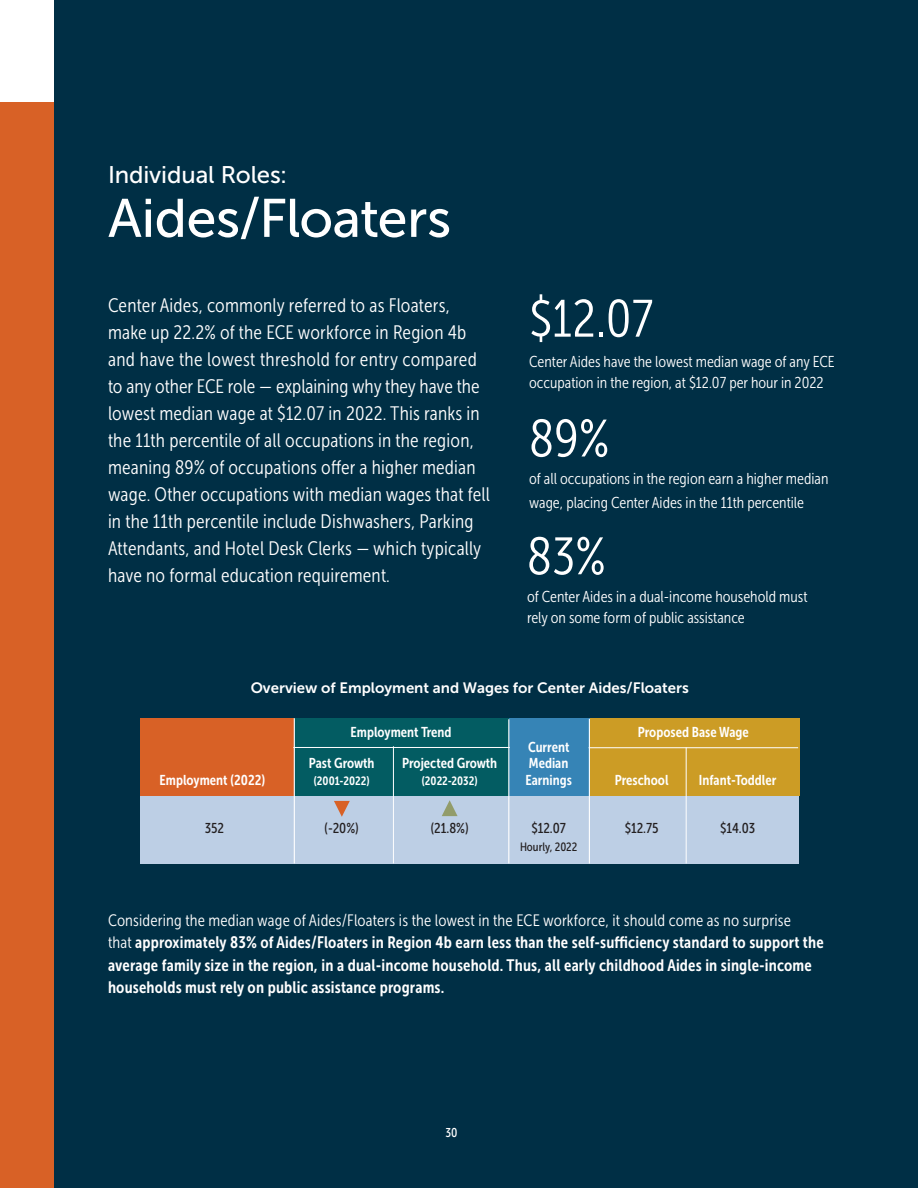
<style>
.page{position:relative;width:918px;height:1188px;background:#fff}
.page>*{position:absolute;margin:0;border:0;box-sizing:border-box;transform-origin:0 0}
.t1{font:54px "Museo Sans 500";letter-spacing:-.01em;color:#fff}
.t2{font:52.5px "Museo Sans Cond 300";color:#fff}
.t3{font:24px "Museo Sans 500";letter-spacing:-.005em;color:#fff}
.t4{font:19.5px/27px "Museo Sans Cond 300";letter-spacing:.01em;color:#fff}
.t5{font:16.5px/22.5px "Museo Sans Cond 700";letter-spacing:.01em;color:#fff}
.t6{font:15.75px/21px "Museo Sans Cond 300";color:#fff}
.t7{font:15px "Museo Sans 700";color:#fff}
.t8{font:14.25px "Museo Sans Cond 700";color:#fff}
.t9{font:14.25px "Museo Sans Cond 500";color:#231f20}
.t10{font:12.75px "Museo Sans Cond 500";color:#fff}
.t11{font:12px "Museo Sans Cond 700";color:#fff}
.t12{font:12px "Museo Sans Cond 500";color:#231f20}
.s1{font-family:"Museo Sans Cond 300"}
</style>
<div class="page">
<div style="left:54px;top:0;width:863px;height:1188px;background:#002f45"></div>
<div style="left:0;top:103px;width:54px;height:1085px;background:#d86126"></div>
<div style="left:140px;top:768px;width:659px;height:95px;background:#bdcfe5"></div>
<div style="left:566px;top:718px;width:233px;height:78px;background:#cc9c25"></div>
<div style="left:505px;top:718px;width:85px;height:78px;background:#3684b6"></div>
<div style="left:294px;top:718px;width:215px;height:78px;background:#035c62"></div>
<div style="left:140px;top:718px;width:154px;height:78px;background:#d86126"></div>
<hr style="left:293px;top:747px;width:217px;height:1px;background:#fff">
<hr style="left:508px;top:719px;width:1px;height:144px;background:#fff">
<hr style="left:589px;top:719px;width:1px;height:144px;background:#fff">
<hr style="left:393px;top:746px;width:1px;height:117px;background:#fff">
<hr style="left:589px;top:747px;width:209px;height:1px;background:#fff">
<hr style="left:686px;top:747px;width:1px;height:116px;background:#fff">
<hr style="left:294px;top:718px;width:1px;height:145px;background:#fff">
<svg style="left:334px;top:801px;width:16px;height:16px"></svg>
<svg style="left:442px;top:800px;width:16px;height:16px"></svg>
<p class="t3" style="left:108px;top:161px;width:181px">Individual Roles:</p>
<p class="t1" style="left:108px;top:189px;width:345px">Aides/Floaters</p>
<p class="t4" style="left:108px;top:292px;width:384px">Center Aides, commonly referred to as Floaters, make up 22.2% of the ECE workforce in Region 4b and have the lowest threshold for entry compared to any other ECE role — explaining why they have the lowest median wage at $12.07 in 2022. This ranks in the 11th percentile of all occupations in the region, meaning 89% of occupations offer a higher median wage. Other occupations with median wages that fell in the 11th percentile include Dishwashers, Parking Attendants, and Hotel Desk Clerks — which typically have no formal education requirement.</p>
<p class="t2" style="left:529px;top:290px;width:126px">$12.07</p>
<p class="t6" style="left:529px;top:351px;width:307px">Center Aides have the lowest median wage of any ECE occupation in the region, at $12.07 per hour in 2022</p>
<p class="t2" style="left:529px;top:410px;width:82px">89%</p>
<p class="t6" style="left:529px;top:467px;width:301px;line-height:24px">of all occupations in the region earn a higher median wage, placing Center Aides in the 11th percentile</p>
<p class="t2" style="left:527px;top:528px;width:80px">83%</p>
<p class="t6" style="left:527px;top:586px;width:282px">of Center Aides in a dual-income household must rely on some form of public assistance</p>
<p class="t7" style="left:251px;top:680px;width:440px">Overview of Employment and Wages for Center Aides/Floaters</p>
<p class="t8" style="left:351px;top:724px;width:102px">Employment Trend</p>
<p class="t8" style="left:528px;top:739px;width:43px">Current</p>
<p class="t8" style="left:309px;top:755px;width:67px">Past Growth</p>
<p class="t8" style="left:402px;top:755px;width:97px">Projected Growth</p>
<p class="t8" style="left:529px;top:755px;width:41px">Median</p>
<p class="t8" style="left:638px;top:724px;width:113px">Proposed Base Wage</p>
<p class="t8" style="left:160px;top:772px;width:107px">Employment (2022)</p>
<p class="t11" style="left:314px;top:774px;width:57px">(2001-2022)</p>
<p class="t11" style="left:422px;top:774px;width:57px">(2022-2032)</p>
<p class="t8" style="left:525px;top:772px;width:48px">Earnings</p>
<p class="t8" style="left:615px;top:772px;width:55px">Preschool</p>
<p class="t8" style="left:699px;top:772px;width:79px">Infant-Toddler</p>
<p class="t9" style="left:205px;top:820px;width:21px">352</p>
<p class="t9" style="left:325px;top:820px;width:36px">(-20%)</p>
<p class="t9" style="left:431px;top:820px;width:39px">(21.8%)</p>
<p class="t9" style="left:531px;top:820px;width:36px">$12.07</p>
<p class="t9" style="left:625px;top:820px;width:35px">$12.75</p>
<p class="t9" style="left:720px;top:820px;width:37px">$14.03</p>
<p class="t12" style="left:520px;top:840px;width:59px">Hourly, 2022</p>
<p class="t5" style="left:108px;top:909px;width:717px"><span class="s1">Considering the median wage of Aides/Floaters is the lowest in the ECE workforce, it should come as no surprise<br>that</span> approximately 83% of Aides/Floaters in Region 4b earn less than the self-sufficiency standard to support the average family size in the region, in a dual-income household. Thus, all early childhood Aides in single-income households must rely on public assistance programs.</p>
<p class="t10" style="left:445px;top:1126px;width:14px">30</p>
</div>
